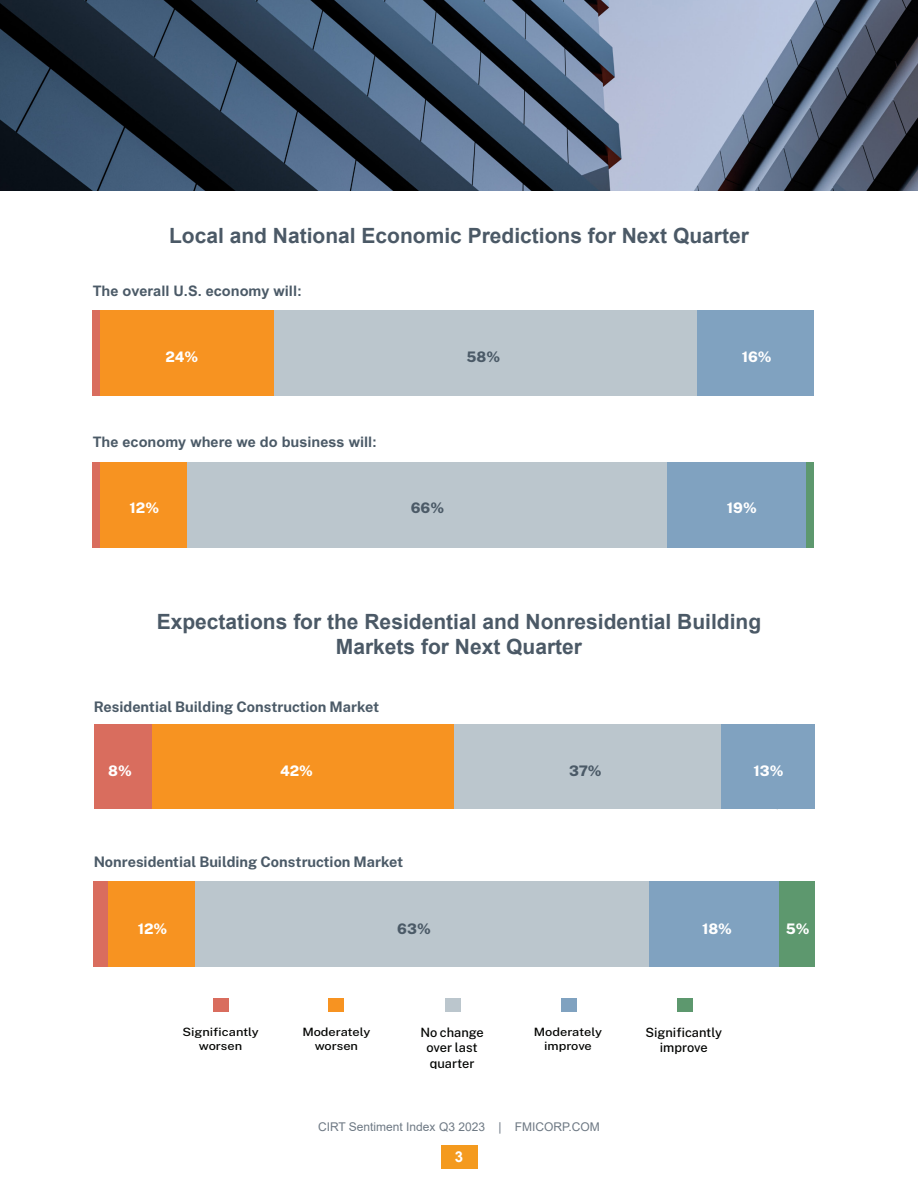
<style>
.page{position:relative;width:918px;height:1188px;background:#fff}
.page>*{position:absolute;margin:0;border:0;box-sizing:border-box;transform-origin:0 0}
.Cover_Page_Header{font:700 21px/25.2px "Arial";color:#4b5966;text-align:center}
.t1{font:700 15px "Arial";color:#fff}
.t2{font:700 14.55px "Public Sans";color:#4b5a67}
.t3{font:700 14.55px "Arial";color:#4b5a67}
.t4{font:800 14.55px "Public Sans";color:#fff}
.t5{font:800 14.55px "Public Sans";color:#4b5a67}
.t6{font:700 12.75px/15.3px "Arial";color:#040503;text-align:center}
.t7{font:500 12.75px/15.5px "Public Sans";color:#040503;text-align:center}
.t8{font:12px "Arial";color:#6e7984}
.t9{font:500 11.55px/13.8px "Public Sans";color:#040503;text-align:center;scale:1.12 1}
.t10{font:700 11.4px/13.8px "Arial";color:#040503;text-align:center;scale:1.12 1}
</style>
<div class="page">
<div style="left:441px;top:1145px;width:36px;height:23px;background:#f49a1e"></div>
<img style="left:0;top:0;width:918px;height:191px">
<div style="left:93px;top:311px;width:7px;height:85px;background:#d96d5e"></div>
<div style="left:100px;top:311px;width:175px;height:85px;background:#f79321"></div>
<div style="left:275px;top:311px;width:422px;height:85px;background:#bbc6cd"></div>
<div style="left:697px;top:311px;width:116px;height:85px;background:#80a2c0"></div>
<div style="left:93px;top:463px;width:7px;height:85px;background:#d96d5e"></div>
<div style="left:100px;top:463px;width:87px;height:85px;background:#f79321"></div>
<div style="left:187px;top:463px;width:481px;height:85px;background:#bbc6cd"></div>
<div style="left:668px;top:463px;width:138px;height:85px;background:#80a2c0"></div>
<div style="left:806px;top:463px;width:7px;height:85px;background:#5d986e"></div>
<div style="left:779px;top:881px;width:36px;height:85px;background:#5d986e"></div>
<div style="left:721px;top:724px;width:94px;height:85px;background:#80a2c0"></div>
<div style="left:649px;top:881px;width:130px;height:85px;background:#80a2c0"></div>
<div style="left:454px;top:724px;width:267px;height:85px;background:#bbc6cd"></div>
<div style="left:195px;top:881px;width:454px;height:85px;background:#bbc6cd"></div>
<div style="left:151px;top:724px;width:303px;height:85px;background:#f79321"></div>
<div style="left:108px;top:881px;width:87px;height:85px;background:#f79321"></div>
<div style="left:94px;top:724px;width:57px;height:85px;background:#d96d5e"></div>
<div style="left:94px;top:881px;width:14px;height:85px;background:#d96d5e"></div>
<div style="left:678px;top:998px;width:15px;height:14px;background:#5d986e"></div>
<div style="left:561px;top:998px;width:16px;height:14px;background:#80a2c0"></div>
<div style="left:445px;top:998px;width:16px;height:14px;background:#bbc6cd"></div>
<div style="left:329px;top:998px;width:15px;height:14px;background:#f79321"></div>
<div style="left:213px;top:998px;width:15px;height:14px;background:#d96d5e"></div>
<p class="Cover_Page_Header" style="left:169px;top:224px;width:581px">Local and National Economic Predictions for Next Quarter</p>
<p class="t3" style="left:93px;top:281px;width:211px">The overall U.S. economy will:</p>
<p class="t4" style="left:165px;top:346px;width:35px">24%</p>
<p class="t5" style="left:467px;top:346px;width:35px">58%</p>
<p class="t4" style="left:742px;top:346px;width:32px">16%</p>
<p class="t3" style="left:93px;top:432px;width:286px">The economy where we do business will:</p>
<p class="t4" style="left:130px;top:497px;width:31px">12%</p>
<p class="t5" style="left:411px;top:497px;width:35px">66%</p>
<p class="t4" style="left:727px;top:497px;width:32px">19%</p>
<p class="t10" style="left:189px;top:608px;width:69px">Significantly worsen</p>
<p class="t10" style="left:309px;top:608px;width:62px">Moderately worsen</p>
<p class="t10" style="left:540px;top:608px;width:62px">Moderately improve</p>
<p class="t6" style="left:651px;top:608px;width:78px">Significantly improve</p>
<p class="t6" style="left:425px;top:608px;width:67px">No change over last quarter</p>
<p class="Cover_Page_Header" style="left:157px;top:609px;width:606px">Expectations for the Residential and Nonresidential Building<br>Markets for Next Quarter</p>
<p class="t2" style="left:94px;top:696px;width:287px">Residential Building Construction Market</p>
<p class="t4" style="left:108px;top:760px;width:25px">8%</p>
<p class="t4" style="left:280px;top:760px;width:35px">42%</p>
<p class="t5" style="left:569px;top:760px;width:34px">37%</p>
<p class="t4" style="left:753px;top:760px;width:32px">13%</p>
<p class="t2" style="left:94px;top:851px;width:311px">Nonresidential Building Construction Market</p>
<p class="t4" style="left:138px;top:918px;width:31px">12%</p>
<p class="t5" style="left:397px;top:918px;width:35px">63%</p>
<p class="t4" style="left:702px;top:918px;width:32px">18%</p>
<p class="t4" style="left:786px;top:918px;width:25px">5%</p>
<p class="t9" style="left:182px;top:1024px;width:70px">Significantly worsen</p>
<p class="t9" style="left:302px;top:1024px;width:62px">Moderately worsen</p>
<p class="t7" style="left:420px;top:1024px;width:65px">No change over last quarter</p>
<p class="t9" style="left:534px;top:1024px;width:62px">Moderately improve</p>
<p class="t7" style="left:645px;top:1024px;width:78px">Significantly improve</p>
<p class="t8" style="left:318px;top:1118px;width:283px">CIRT Sentiment Index Q3 2023 | FMICORP.COM</p>
<p class="t1" style="left:455px;top:1146px;width:10px">3</p>
</div>
